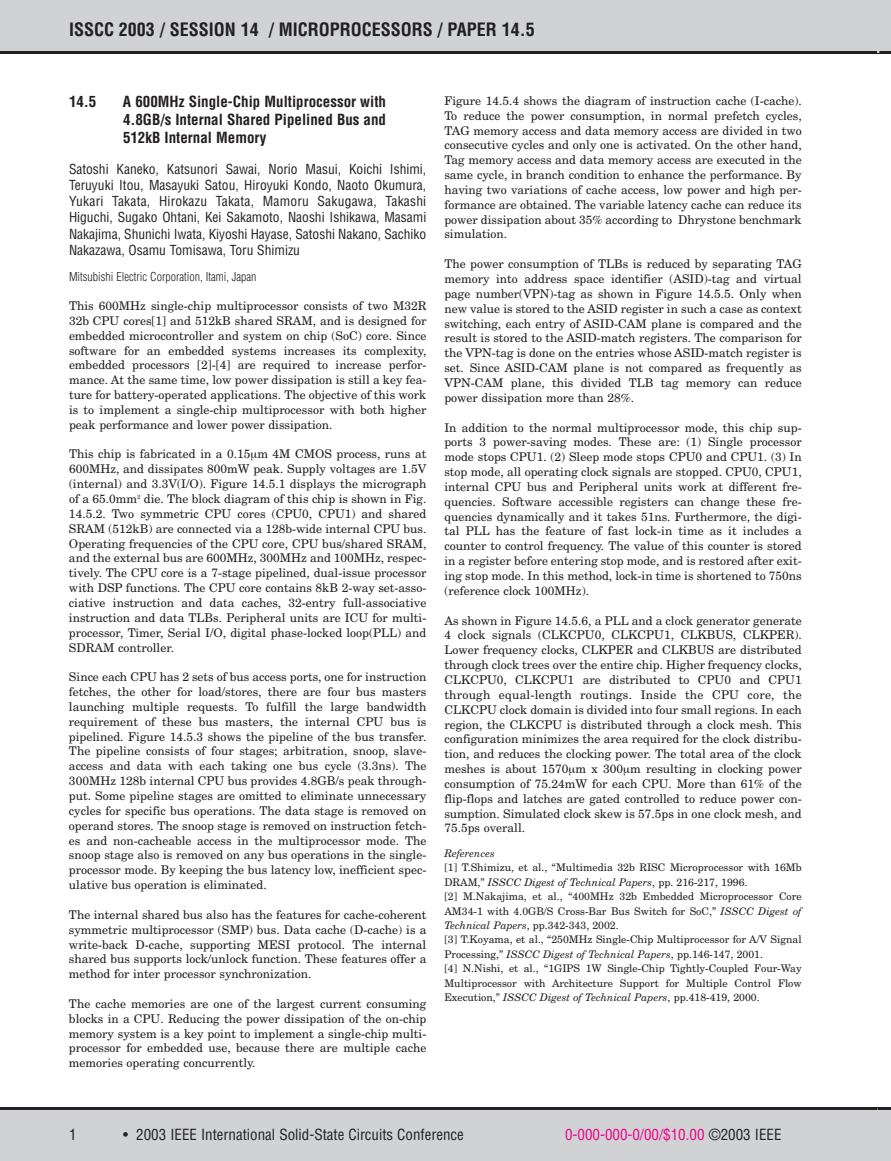
<style>
.page{position:relative;width:891px;height:1161px;background:#fff}
.page>*{position:absolute;margin:0;border:0;box-sizing:border-box;transform-origin:0 0}
.t1{font:700 condensed 18px "Helvetica";color:#231f20}
.t2{font:700 condensed 15px/18px "Helvetica";color:#231f20;text-align:justify}
.t3{font:condensed 15px "Helvetica";color:#231f20}
.t4{font:condensed 15px "Helvetica";color:#ed028c}
.t5{font:condensed 13.5px/16.2px "Helvetica";color:#231f20;text-align:justify}
.t6{font:12px/14.9px "New Century Schlbk";color:#231f20;text-align:justify}
.t7{font:300 condensed 12px "Helvetica";color:#231f20}
.t8{font:10.5px/14.4px "New Century Schlbk";color:#231f20}
.t9{font:italic 10.5px "New Century Schlbk";color:#231f20}
.s1{font-style:italic}
.s2{color:#231f20}
</style>
<div class="page">
<div style="left:0;top:1108px;width:891px;height:53px;background:#d1d2d4"></div>
<hr style="left:0;top:1107px;width:891px;height:3px;background:#231f20">
<div style="left:0;top:0;width:891px;height:52px;background:#d1d2d4"></div>
<hr style="left:0;top:51px;width:891px;height:3px;background:#231f20">
<div style="left:877px;top:1109px;width:14px;height:52px;background:#d1d2d4"></div>
<svg style="left:878px;top:1109px;width:13px;height:1px"></svg>
<div style="left:878px;top:0;width:13px;height:52px;background:#d1d2d4"></div>
<svg style="left:879px;top:51px;width:12px;height:2px"></svg>
<h1 class="t1" style="left:69px;top:23px;width:467px">ISSCC 2003 / SESSION 14 / MICROPROCESSORS / PAPER 14.5</h1>
<p class="t2" style="left:69px;top:94px;width:29px">14.5</p>
<p class="t2" style="left:123px;top:94px;width:265px">A 600MHz Single-Chip Multiprocessor with 4.8GB/s Internal Shared Pipelined Bus and 512kB Internal Memory</p>
<p class="t5" style="left:69px;top:162px;width:359px">Satoshi Kaneko, Katsunori Sawai, Norio Masui, Koichi Ishimi, Teruyuki Itou, Masayuki Satou, Hiroyuki Kondo, Naoto Okumura, Yukari Takata, Hirokazu Takata, Mamoru Sakugawa, Takashi Higuchi, Sugako Ohtani, Kei Sakamoto, Naoshi Ishikawa, Masami Nakajima, Shunichi Iwata, Kiyoshi Hayase, Satoshi Nakano, Sachiko Nakazawa, Osamu Tomisawa, Toru Shimizu</p>
<p class="t7" style="left:69px;top:272px;width:189px">Mitsubishi Electric Corporation, Itami, Japan</p>
<p class="t6" style="left:69px;top:299px;width:359px">This 600MHz single-chip multiprocessor consists of two M32R 32b CPU cores[1] and 512kB shared SRAM, and is designed for embedded microcontroller and system on chip (SoC) core. Since software for an embedded systems increases its complexity, embedded processors [2]-[4] are required to increase perfor&shy;mance. At the same time, low power dissipation is still a key fea&shy;ture for battery-operated applications. The objective of this work is to implement a single-chip multiprocessor with both higher peak performance and lower power dissipation.</p>
<p class="t6" style="left:69px;top:448px;width:359px">This chip is fabricated in a 0.15 m 4M CMOS process, runs at 600MHz, and dissipates 800mW peak. Supply voltages are 1.5V (internal) and 3.3V(I/O). Figure 14.5.1 displays the micrograph of a 65.0mm<sup>2</sup> die. The block diagram of this chip is shown in Fig.<br>14.5.2. Two symmetric CPU cores (CPU0, CPU1) and shared SRAM (512kB) are connected via a 128b-wide internal CPU bus.<br>Operating frequencies of the CPU core, CPU bus/shared SRAM, and the external bus are 600MHz, 300MHz and 100MHz, respec&shy;tively. The CPU core is a 7-stage pipelined, dual-issue processor with DSP functions. The CPU core contains 8kB 2-way set-asso&shy;ciative instruction and data caches, 32-entry full-associative instruction and data TLBs. Peripheral units are ICU for multi&shy;processor, Timer, Serial I/O, digital phase-locked loop(PLL) and SDRAM controller.</p>
<p class="t6" style="left:69px;top:671px;width:359px">Since each CPU has 2 sets of bus access ports, one for instruction fetches, the other for load/stores, there are four bus masters launching multiple requests. To fulfill the large bandwidth requirement of these bus masters, the internal CPU bus is pipelined. Figure 14.5.3 shows the pipeline of the bus transfer.<br>The pipeline consists of four stages; arbitration, snoop, slave&shy;access and data with each taking one bus cycle (3.3ns). The 300MHz 128b internal CPU bus provides 4.8GB/s peak through&shy;put. Some pipeline stages are omitted to eliminate unnecessary cycles for specific bus operations. The data stage is removed on operand stores. The snoop stage is removed on instruction fetch&shy;es and non-cacheable access in the multiprocessor mode. The snoop stage also is removed on any bus operations in the single&shy;processor mode. By keeping the bus latency low, inefficient spec&shy;ulative bus operation is eliminated.</p>
<p class="t6" style="left:69px;top:908px;width:359px">The internal shared bus also has the features for cache-coherent symmetric multiprocessor (SMP) bus. Data cache (D-cache) is a write-back D-cache, supporting MESI protocol. The internal shared bus supports lock/unlock function. These features offer a method for inter processor synchronization.</p>
<p class="t6" style="left:69px;top:997px;width:359px">The cache memories are one of the largest current consuming blocks in a CPU. Reducing the power dissipation of the on-chip memory system is a key point to implement a single-chip multi&shy;processor for embedded use, because there are multiple cache memories operating concurrently.</p>
<p class="t6" style="left:444px;top:94px;width:359px">Figure 14.5.4 shows the diagram of instruction cache (I-cache).<br>To reduce the power consumption, in normal prefetch cycles, TAG memory access and data memory access are divided in two consecutive cycles and only one is activated. On the other hand, Tag memory access and data memory access are executed in the same cycle, in branch condition to enhance the performance. By having two variations of cache access, low power and high per&shy;formance are obtained. The variable latency cache can reduce its power dissipation about 35% according to Dhrystone benchmark simulation.</p>
<p class="t6" style="left:444px;top:258px;width:359px">The power consumption of TLBs is reduced by separating TAG memory into address space identifier (ASID)-tag and virtual page number(VPN)-tag as shown in Figure 14.5.5. Only when new value is stored to the ASID register in such a case as context switching, each entry of ASID-CAM plane is compared and the result is stored to the ASID-match registers. The comparison for the VPN-tag is done on the entries whose ASID-match register is set. Since ASID-CAM plane is not compared as frequently as VPN-CAM plane, this divided TLB tag memory can reduce power dissipation more than 28%.</p>
<p class="t6" style="left:444px;top:421px;width:359px">In addition to the normal multiprocessor mode, this chip sup&shy;ports 3 power-saving modes. These are: (1) Single processor mode stops CPU1. (2) Sleep mode stops CPU0 and CPU1. (3) In stop mode, all operating clock signals are stopped. CPU0, CPU1, internal CPU bus and Peripheral units work at different fre&shy;quencies. Software accessible registers can change these fre&shy;quencies dynamically and it takes 51ns. Furthermore, the digi&shy;tal PLL has the feature of fast lock-in time as it includes a counter to control frequency. The value of this counter is stored in a register before entering stop mode, and is restored after exit&shy;ing stop mode. In this method, lock-in time is shortened to 750ns (reference clock 100MHz).</p>
<p class="t6" style="left:444px;top:614px;width:359px">As shown in Figure 14.5.6, a PLL and a clock generator generate 4 clock signals (CLKCPU0, CLKCPU1, CLKBUS, CLKPER).<br>Lower frequency clocks, CLKPER and CLKBUS are distributed through clock trees over the entire chip. Higher frequency clocks, CLKCPU0, CLKCPU1 are distributed to CPU0 and CPU1 through equal-length routings. Inside the CPU core, the CLKCPU clock domain is divided into four small regions. In each region, the CLKCPU is distributed through a clock mesh. This configuration minimizes the area required for the clock distribu&shy;tion, and reduces the clocking power. The total area of the clock meshes is about 1570 m x 300 m resulting in clocking power consumption of 75.24mW for each CPU. More than 61% of the flip-flops and latches are gated controlled to reduce power con&shy;sumption. Simulated clock skew is 57.5ps in one clock mesh, and 75.5ps overall.</p>
<p class="t9" style="left:444px;top:849px;width:52px">References</p>
<p class="t8" style="left:444px;top:861px;width:359px">[1] T.Shimizu, et al., “Multimedia 32b RISC Microprocessor with 16Mb DRAM,” <span class="s1">ISSCC Digest of Technical Papers</span>, pp. 216-217, 1996.<br>[2] M.Nakajima, et al., “400MHz 32b Embedded Microprocessor Core AM34-1 with 4.0GB/S Cross-Bar Bus Switch for SoC,” <span class="s1">ISSCC Digest of Technical Papers</span>, pp.342-343, 2002.<br>[3] T.Koyama, et al., “250MHz Single-Chip Multiprocessor for A/V Signal Processing,” <span class="s1">ISSCC Digest of Technical Papers</span>, pp.146-147, 2001.<br>[4] N.Nishi, et al., “1GIPS 1W Single-Chip Tightly-Coupled Four-Way Multiprocessor with Architecture Support for Multiple Control Flow Execution,” <span class="s1">ISSCC Digest of Technical Papers</span>, pp.418-419, 2000.</p>
<p class="t3" style="left:69px;top:1128px;width:9px">1</p>
<p class="t3" style="left:123px;top:1128px;width:342px">• 2003 IEEE International Solid-State Circuits Conference</p>
<p class="t4" style="left:565px;top:1128px;width:218px">0-000-000-0/00/$10.00 <span class="s2">©2003 IEEE</span></p>
</div>
